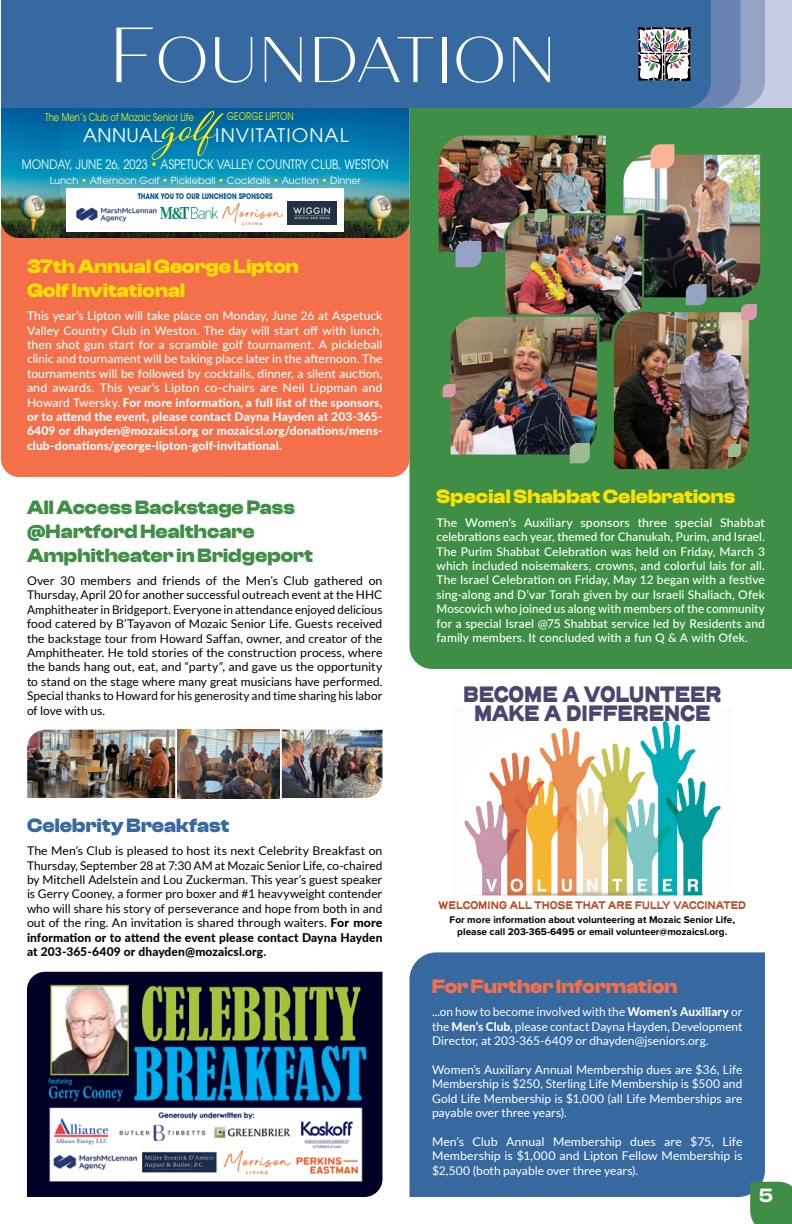
<style>
.page{position:relative;width:792px;height:1224px;background:#fff}
.page>*{position:absolute;margin:0;border:0;box-sizing:border-box;transform-origin:0 0}
.t1{font:300 64.4px "Quiche Sans";color:#fff}
.t2{font:57.8px "Adorn S Pomander";color:#fff200;scale:.96 1}
.t3{font:900 21.9px/19.2px "Henderson Sans Basic";letter-spacing:-.06em;color:#4b4570;text-align:center;scale:.87 1}
.t4{font:700 20px/24px "Clash Display Variable";letter-spacing:.005em;color:#3e8f45}
.t5{font:700 20px/24px "Clash Display Variable";letter-spacing:.005em;color:#ffe100}
.t6{font:700 20px "Clash Display Variable";letter-spacing:.005em;color:#f3704b}
.t7{font:700 20px "Clash Display Variable";letter-spacing:.005em;color:#3769a1}
.t8{font:700 20px "Clash Display Variable";color:#fff}
.t9{font:18.6px "ITC Avant Garde Pro";letter-spacing:.06em;color:#fff}
.t10{font:12.9px "ITC Avant Garde Pro";color:#fff;scale:.85 1}
.t11{font:500 12px/14.4px "Lato";letter-spacing:.01em;color:#fff;text-align:justify}
.t12{font:12px/14.4px "Lato";letter-spacing:-.005em;color:#000;text-align:justify}
.t13{font:12px/14.4px "Lato";color:#fff;text-align:justify}
.t14{font:700 11px "Henderson Sans Basic";letter-spacing:-.06em;color:#bb4620;scale:.87 1}
.t15{font:10.6px "ITC Avant Garde Pro";color:#fff200;scale:.8 1}
.t16{font:700 10.1px/12.1px "Proxima Nova";color:#000;text-align:center}
.t17{font:9.8px "ITC Avant Garde Pro";color:#fff}
.t18{font:700 7.7px "ITC Avant Garde Pro";color:#005691;scale:.8 1}
.s1{font-size:78px}
.s2{color:#fff200}
.s3{font-weight:800}
</style>
<div class="page">
<div style="left:1px;top:238px;width:409px;height:239px;background:#f3704b"></div>
<div style="left:410px;top:108px;width:382px;height:561px;background:#3e8f45"></div>
<div style="left:672px;top:0;width:120px;height:108px;background:#c5cbe0"></div>
<div style="left:1px;top:0;width:637px;height:108px;background:#3769a1"></div>
<div style="left:410px;top:952px;width:355px;height:245px;background:#3769a1"></div>
<img style="left:435px;top:132px;width:328px;height:341px">
<img style="left:27px;top:730px;width:148px;height:68px">
<img style="left:177px;top:730px;width:103px;height:68px">
<img style="left:282px;top:730px;width:100px;height:68px">
<svg style="left:638px;top:0;width:127px;height:108px;background:#6c87ad"></svg>
<img style="left:1px;top:108px;width:59px;height:130px">
<img style="left:60px;top:108px;width:350px;height:130px">
<div style="left:67px;top:188px;width:277px;height:44px;background:#fff"></div>
<img style="left:223px;top:204px;width:60px;height:21px">
<img style="left:76px;top:207px;width:81px;height:15px">
<img style="left:288px;top:201px;width:49px;height:24px">
<img style="left:160px;top:208px;width:57px;height:10px">
<img style="left:27px;top:972px;width:355px;height:225px">
<img style="left:464px;top:721px;width:257px;height:175px">
<div style="left:750px;top:1182px;width:42px;height:42px;background:#3e8f45"></div>
<h1 class="t1" style="left:108px;top:22px;width:450px"><span class="s1">F</span>OUNDATION</h1>
<h2 class="t2" style="left:163px;top:85px;width:56px">golf</h2>
<p class="t15" style="left:45px;top:110px;width:188px">The Men’s Club of Mozaic Senior Life</p>
<p class="t15" style="left:227px;top:109px;width:85px">GEORGE LIPTON</p>
<h3 class="t9" style="left:215px;top:124px;width:135px">INVITATIONAL</h3>
<h3 class="t9" style="left:83px;top:124px;width:80px">ANNUAL</h3>
<p class="t10" style="left:22px;top:156px;width:433px">MONDAY, JUNE 26, 2023 <span class="s2">•</span> ASPETUCK VALLEY COUNTRY CLUB, WESTON</p>
<p class="t17" style="left:50px;top:174px;width:313px">Lunch <span class="s2">•</span> Afternoon Golf <span class="s2">•</span> Pickleball <span class="s2">•</span> Cocktails <span class="s2">•</span> Auction <span class="s2">•</span> Dinner</p>
<p class="t18" style="left:138px;top:191px;width:170px">THANK YOU TO OUR LUNCHEON SPONSORS</p>
<h3 class="t5" style="left:27px;top:254px;width:273px">37th Annual George Lipton<br>Golf Invitational</h3>
<p class="t11" style="left:27px;top:308px;width:357px">This year’s Lipton will take place on Monday, June 26 at Aspetuck Valley Country Club in Weston. The day will start off with lunch, then shot gun start for a scramble golf tournament. A pickleball clinic and tournament will be taking place later in the afternoon. The tournaments will be followed by cocktails, dinner, a silent auction, and awards. This year’s Lipton co-chairs are Neil Lippman and Howard Twersky. <span class="s3">For more information, a full list of the sponsors, or to attend the event, please contact Dayna Hayden at 203-365- 6409 or dhayden@mozaicsl.org or mozaicsl.org/donations/mens&shy;club-donations/george-lipton-golf-invitational.</span></p>
<h3 class="t4" style="left:27px;top:495px;width:287px">All Access Backstage Pass @Hartford Healthcare<br>Amphitheater in Bridgeport</h3>
<p class="t12" style="left:27px;top:573px;width:357px">Over 30 members and friends of the Men’s Club gathered on Thursday, April 20 for another successful outreach event at the HHC Amphitheater in Bridgeport. Everyone in attendance enjoyed delicious food catered by B’Tayavon of Mozaic Senior Life. Guests received the backstage tour from Howard Saffan, owner, and creator of the Amphitheater. He told stories of the construction process, where the bands hang out, eat, and “party”, and gave us the opportunity to stand on the stage where many great musicians have performed.<br>Special thanks to Howard for his generosity and time sharing his labor of love with us.</p>
<h3 class="t7" style="left:27px;top:814px;width:204px">Celebrity Breakfast</h3>
<p class="t12" style="left:27px;top:843px;width:357px">The Men’s Club is pleased to host its next Celebrity Breakfast on Thursday, September 28 at 7:30 AM at Mozaic Senior Life, co-chaired by Mitchell Adelstein and Lou Zuckerman. This year’s guest speaker is Gerry Cooney, a former pro boxer and #1 heavyweight contender who will share his story of perseverance and hope from both in and out of the ring. An invitation is shared through waiters. <span class="s3">For more information or to attend the event please contact Dayna Hayden at 203-365-6409 or dhayden@mozaicsl.org.</span></p>
<h3 class="t5" style="left:436px;top:485px;width:300px">Special Shabbat Celebrations</h3>
<p class="t11" style="left:436px;top:515px;width:330px">The Women’s Auxiliary sponsors three special Shabbat celebrations each year, themed for Chanukah, Purim, and Israel.<br>The Purim Shabbat Celebration was held on Friday, March 3 which included noisemakers, crowns, and colorful lais for all.<br>The Israel Celebration on Friday, May 12 began with a festive sing-along and D’var Torah given by our Israeli Shaliach, Ofek Moscovich who joined us along with members of the community for a special Israel @75 Shabbat service led by Residents and family members. It concluded with a fun Q &amp; A with Ofek.</p>
<h3 class="t3" style="left:462px;top:685px;width:300px">BECOME A VOLUNTEER<br>MAKE A DIFFERENCE</h3>
<p class="t14" style="left:438px;top:898px;width:356px">WELCOMING ALL THOSE THAT ARE FULLY VACCINATED</p>
<p class="t16" style="left:450px;top:914px;width:287px">For more information about volunteering at Mozaic Senior Life, please call 203-365-6495 or email volunteer@mozaicsl.org.</p>
<h3 class="t6" style="left:432px;top:975px;width:247px">For Further Information</h3>
<p class="t13" style="left:432px;top:1004px;width:312px">...on how to become involved with the <span class="s3">Women’s Auxiliary</span> or the <span class="s3">Men’s Club</span>, please contact Dayna Hayden, Development Director, at 203-365-6409 or dhayden@jseniors.org.</p>
<p class="t13" style="left:432px;top:1062px;width:312px">Women’s Auxiliary Annual Membership dues are $36, Life Membership is $250, Sterling Life Membership is $500 and Gold Life Membership is $1,000 (all Life Memberships are payable over three years).</p>
<p class="t13" style="left:432px;top:1134px;width:312px">Men’s Club Annual Membership dues are $75, Life Membership is $1,000 and Lipton Fellow Membership is $2,500 (both payable over three years).</p>
<h3 class="t8" style="left:759px;top:1184px;width:15px">5</h3>
</div>
